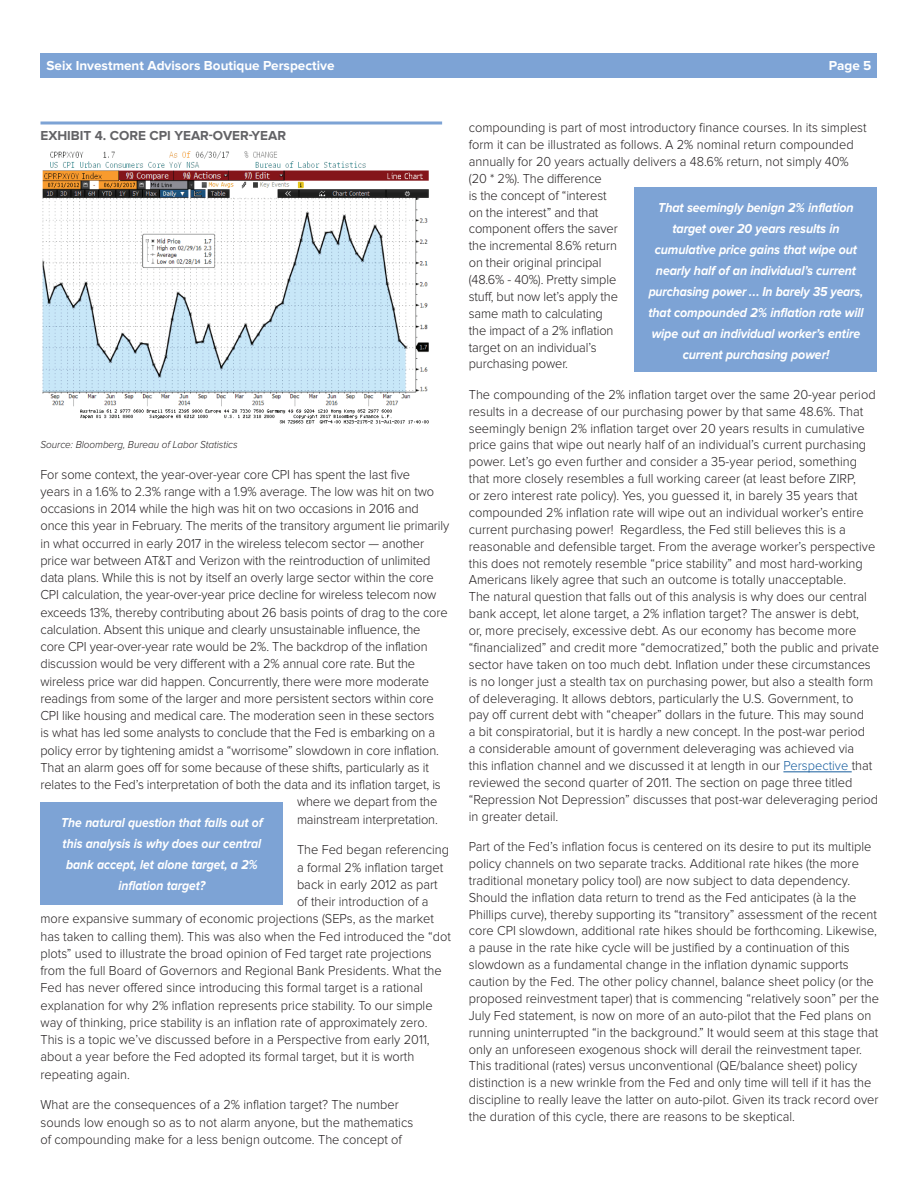
<style>
.page{position:relative;width:918px;height:1188px;background:#fff}
.page>*{position:absolute;margin:0;border:0;box-sizing:border-box;transform-origin:0 0}
.t1{font:300 13.5px/16.8px "Proxima Nova";color:#231f20;scale:.95 1}
.t2{font:italic 700 13.5px/21px "Proxima Nova";letter-spacing:-.01em;color:#fff;text-align:center;scale:.92 1}
.t3{font:italic 700 13.5px/21px "Proxima Nova";letter-spacing:-.01em;color:#fff;text-align:center;scale:.9 1}
.t4{font:700 13.5px "Proxima Nova";color:#fff}
.t5{font:700 13.5px "Proxima Nova";color:#636366}
.t6{font:italic 300 10.5px "Proxima Nova";letter-spacing:-.005em;color:#231f20;scale:.95 1}
.s1{color:#175d9e}
</style>
<div class="page">
<div style="left:40px;top:53px;width:838px;height:24px;background:#7da3d5"></div>
<hr style="left:40px;top:122px;width:402px;height:2px;background:#7da3d5">
<hr style="left:783px;top:772px;width:69px;height:1px;background:#175d9e">
<div style="left:40px;top:802px;width:244px;height:102px;background:#7da3d5"></div>
<img style="left:42px;top:151px;width:387px;height:273px">
<div style="left:634px;top:188px;width:244px;height:184px;background:#7da3d5"></div>
<p class="t4" style="left:47px;top:60px;width:289px">Seix Investment Advisors Boutique Perspective</p>
<p class="t4" style="left:829px;top:60px;width:44px">Page 5</p>
<p class="t5" style="left:40px;top:130px;width:247px">EXHIBIT 4. CORE CPI YEAR-OVER-YEAR</p>
<p class="t6" style="left:40px;top:439px;width:209px">Source: Bloomberg, Bureau of Labor Statistics</p>
<p class="t1" style="left:40px;top:466px;width:391px">For some context, the year-over-year core CPI has spent the last five</p>
<p class="t1" style="left:40px;top:483px;width:416px">years in a 1.6% to 2.3% range with a 1.9% average. The low was hit on two</p>
<p class="t1" style="left:40px;top:501px;width:400px">occasions in 2014 while the high was hit on two occasions in 2016 and</p>
<p class="t1" style="left:40px;top:518px;width:432px">once this year in February. The merits of the transitory argument lie primarily</p>
<p class="t1" style="left:40px;top:535px;width:405px">in what occurred in early 2017 in the wireless telecom sector — another</p>
<p class="t1" style="left:40px;top:552px;width:412px">price war between AT&amp;T and Verizon with the reintroduction of unlimited</p>
<p class="t1" style="left:40px;top:570px;width:415px">data plans. While this is not by itself an overly large sector within the core</p>
<p class="t1" style="left:40px;top:587px;width:418px">CPI calculation, the year-over-year price decline for wireless telecom now</p>
<p class="t1" style="left:40px;top:604px;width:430px">exceeds 13%, thereby contributing about 26 basis points of drag to the core</p>
<p class="t1" style="left:40px;top:621px;width:401px">calculation. Absent this unique and clearly unsustainable influence, the</p>
<p class="t1" style="left:40px;top:639px;width:409px">core CPI year-over-year rate would be 2%. The backdrop of the inflation</p>
<p class="t1" style="left:40px;top:656px;width:396px">discussion would be very different with a 2% annual core rate. But the</p>
<p class="t1" style="left:40px;top:673px;width:411px">wireless price war did happen. Concurrently, there were more moderate</p>
<p class="t1" style="left:40px;top:690px;width:415px">readings from some of the larger and more persistent sectors within core</p>
<p class="t1" style="left:40px;top:708px;width:416px">CPI like housing and medical care. The moderation seen in these sectors</p>
<p class="t1" style="left:40px;top:725px;width:417px">is what has led some analysts to conclude that the Fed is embarking on a</p>
<p class="t1" style="left:40px;top:742px;width:421px">policy error by tightening amidst a “worrisome” slowdown in core inflation.</p>
<p class="t1" style="left:40px;top:759px;width:410px">That an alarm goes off for some because of these shifts, particularly as it</p>
<p class="t1" style="left:40px;top:777px;width:423px">relates to the Fed’s interpretation of both the data and its inflation target, is</p>
<p class="t1" style="left:297px;top:794px;width:149px">where we depart from the</p>
<p class="t1" style="left:297px;top:811px;width:150px">mainstream interpretation.</p>
<p class="t1" style="left:297px;top:842px;width:162px">The Fed began referencing</p>
<p class="t1" style="left:297px;top:859px;width:156px">a formal 2% inflation target</p>
<p class="t1" style="left:297px;top:877px;width:150px">back in early 2012 as part</p>
<p class="t1" style="left:297px;top:894px;width:140px">of their introduction of a</p>
<p class="t1" style="left:40px;top:911px;width:416px">more expansive summary of economic projections (SEPs, as the market</p>
<p class="t1" style="left:40px;top:928px;width:433px">has taken to calling them). This was also when the Fed introduced the “dot</p>
<p class="t1" style="left:40px;top:946px;width:413px">plots” used to illustrate the broad opinion of Fed target rate projections</p>
<p class="t1" style="left:40px;top:963px;width:424px">from the full Board of Governors and Regional Bank Presidents. What the</p>
<p class="t1" style="left:40px;top:980px;width:404px">Fed has never offered since introducing this formal target is a rational</p>
<p class="t1" style="left:40px;top:997px;width:414px">explanation for why 2% inflation represents price stability. To our simple</p>
<p class="t1" style="left:40px;top:1015px;width:409px">way of thinking, price stability is an inflation rate of approximately zero.</p>
<p class="t1" style="left:40px;top:1032px;width:411px">This is a topic we’ve discussed before in a Perspective from early 2011,</p>
<p class="t1" style="left:40px;top:1049px;width:395px">about a year before the Fed adopted its formal target, but it is worth</p>
<p class="t1" style="left:40px;top:1066px;width:96px">repeating again.</p>
<p class="t1" style="left:40px;top:1097px;width:394px;line-height:17.2px">What are the consequences of a 2% inflation target? The number sounds low enough so as to not alarm anyone, but the mathematics of compounding make for a less benign outcome. The concept of</p>
<p class="t3" style="left:61px;top:812px;width:225px">The natural question that falls out of this analysis is why does our central bank accept, let alone target, a 2% inflation target?</p>
<p class="t1" style="left:469px;top:120px;width:420px">compounding is part of most introductory finance courses. In its simplest form it can be illustrated as follows. A 2% nominal return compounded annually for 20 years actually delivers a 48.6% return, not simply 40% (20 * 2%). The difference<br>is the concept of “interest<br>on the interest” and that<br>component offers the saver<br>the incremental 8.6% return<br>on their original principal<br>(48.6% - 40%). Pretty simple<br>stuff, but now let’s apply the<br>same math to calculating<br>the impact of a 2% inflation<br>target on an individual’s<br>purchasing power.</p>
<p class="t1" style="left:469px;top:386px;width:433px">The compounding of the 2% inflation target over the same 20-year period results in a decrease of our purchasing power by that same 48.6%. That seemingly benign 2% inflation target over 20 years results in cumulative price gains that wipe out nearly half of an individual’s current purchasing power. Let’s go even further and consider a 35-year period, something that more closely resembles a full working career (at least before ZIRP,<br>or zero interest rate policy). Yes, you guessed it, in barely 35 years that compounded 2% inflation rate will wipe out an individual worker’s entire current purchasing power! Regardless, the Fed still believes this is a reasonable and defensible target. From the average worker’s perspective this does not remotely resemble “price stability” and most hard-working Americans likely agree that such an outcome is totally unacceptable.<br>The natural question that falls out of this analysis is why does our central bank accept, let alone target, a 2% inflation target? The answer is debt,<br>or, more precisely, excessive debt. As our economy has become more “financialized” and credit more “democratized,” both the public and private sector have taken on too much debt. Inflation under these circumstances is no longer just a stealth tax on purchasing power, but also a stealth form of deleveraging. It allows debtors, particularly the U.S. Government, to<br>pay off current debt with “cheaper” dollars in the future. This may sound<br>a bit conspiratorial, but it is hardly a new concept. In the post-war period<br>a considerable amount of government deleveraging was achieved via<br>this inflation channel and we discussed it at length in our <span class="s1">Perspective</span> that reviewed the second quarter of 2011. The section on page three titled “Repression Not Depression” discusses that post-war deleveraging period in greater detail.</p>
<p class="t1" style="left:469px;top:839px;width:433px">Part of the Fed’s inflation focus is centered on its desire to put its multiple policy channels on two separate tracks. Additional rate hikes (the more traditional monetary policy tool) are now subject to data dependency.<br>Should the inflation data return to trend as the Fed anticipates (à la the Phillips curve), thereby supporting its “transitory” assessment of the recent core CPI slowdown, additional rate hikes should be forthcoming. Likewise, a pause in the rate hike cycle will be justified by a continuation of this slowdown as a fundamental change in the inflation dynamic supports caution by the Fed. The other policy channel, balance sheet policy (or the proposed reinvestment taper) that is commencing “relatively soon” per the July Fed statement, is now on more of an auto-pilot that the Fed plans on running uninterrupted “in the background.” It would seem at this stage that only an unforeseen exogenous shock will derail the reinvestment taper.<br>This traditional (rates) versus unconventional (QE/balance sheet) policy distinction is a new wrinkle from the Fed and only time will tell if it has the discipline to really leave the latter on auto-pilot. Given its track record over the duration of this cycle, there are reasons to be skeptical.</p>
<p class="t2" style="left:648px;top:197px;width:235px">That seemingly benign 2% inflation target over 20 years results in cumulative price gains that wipe out nearly half of an individual’s current purchasing power ... In barely 35 years, that compounded 2% inflation rate will wipe out an individual worker’s entire current purchasing power!</p>
</div>
